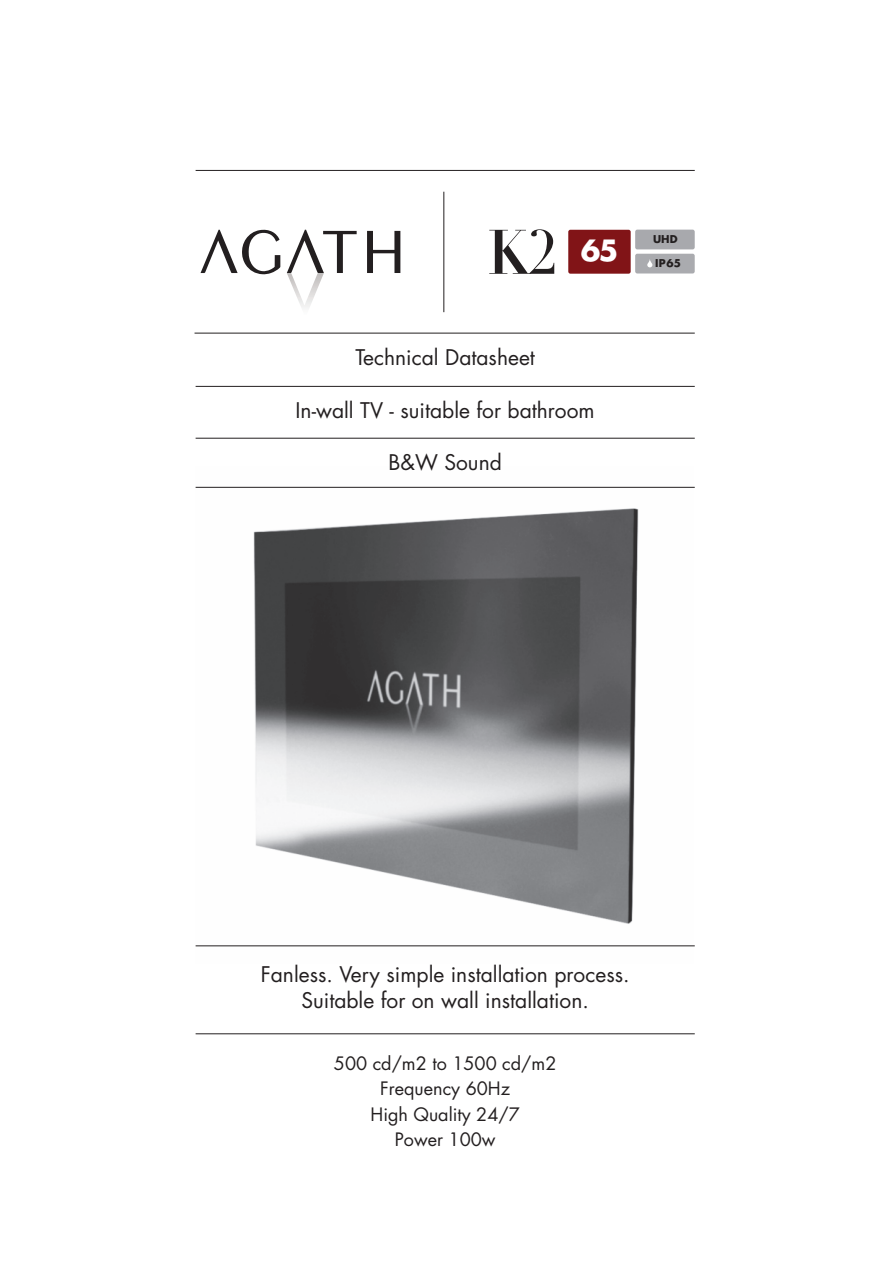
<style>
.page{position:relative;width:893px;height:1263px;background:#fff}
.page>*{position:absolute;margin:0;border:0;box-sizing:border-box;transform-origin:0 0}
.t1{font:61.8px "Didot LT Std Headline";color:#231f20}
.t2{font:700 28.5px "Futura";color:#fff}
.t3{font:21px/26.2px "Futura";color:#231f20;text-align:center}
.t4{font:18px/25.5px "Futura";color:#231f20;text-align:center}
.t5{font:700 10.5px "Futura";color:#231f20}
</style>
<div class="page">
<img style="left:196px;top:486px;width:498px;height:461px">
<hr style="left:443px;top:192px;width:1px;height:120px;background:#231f20">
<svg style="left:367px;top:231px;width:33px;height:42px"></svg>
<svg style="left:201px;top:229px;width:79px;height:45px"></svg>
<svg style="left:287px;top:230px;width:70px;height:78px"></svg>
<div style="left:568px;top:230px;width:63px;height:44px;background:#811417;border-radius:2px"></div>
<div style="left:635px;top:254px;width:60px;height:19px;background:#aaabaf;border-radius:2px"></div>
<div style="left:635px;top:230px;width:60px;height:19px;background:#a8a9ad;border-radius:2px"></div>
<svg style="left:647px;top:259px;width:5px;height:8px"></svg>
<hr style="left:195px;top:333px;width:500px;height:1px;background:#231f20">
<hr style="left:196px;top:438px;width:499px;height:1px;background:#231f20">
<hr style="left:196px;top:945px;width:499px;height:1px;background:#231f20">
<hr style="left:196px;top:386px;width:499px;height:1px;background:#231f20">
<hr style="left:196px;top:487px;width:499px;height:1px;background:#231f20">
<hr style="left:196px;top:170px;width:499px;height:1px;background:#231f20">
<hr style="left:196px;top:1033px;width:499px;height:1px;background:#231f20">
<h1 class="t1" style="left:487px;top:228px;width:74px">K2</h1>
<h2 class="t2" style="left:581px;top:238px;width:39px">65</h2>
<p class="t3" style="left:355px;top:346px;width:181px">Technical Datasheet</p>
<p class="t3" style="left:296px;top:398px;width:301px">In-wall TV - suitable for bathroom</p>
<p class="t3" style="left:388px;top:451px;width:115px">B&amp;W Sound</p>
<p class="t5" style="left:653px;top:235px;width:26px">UHD</p>
<p class="t5" style="left:655px;top:258px;width:27px">IP65</p>
<p class="t3" style="left:261px;top:963px;width:370px">Fanless. Very simple installation process.<br>Suitable for on wall installation.</p>
<p class="t4" style="left:334px;top:1052px;width:224px">500 cd/m2 to 1500 cd/m2<br>Frequency 60Hz<br>High Quality 24/7<br>Power 100w</p>
</div>
